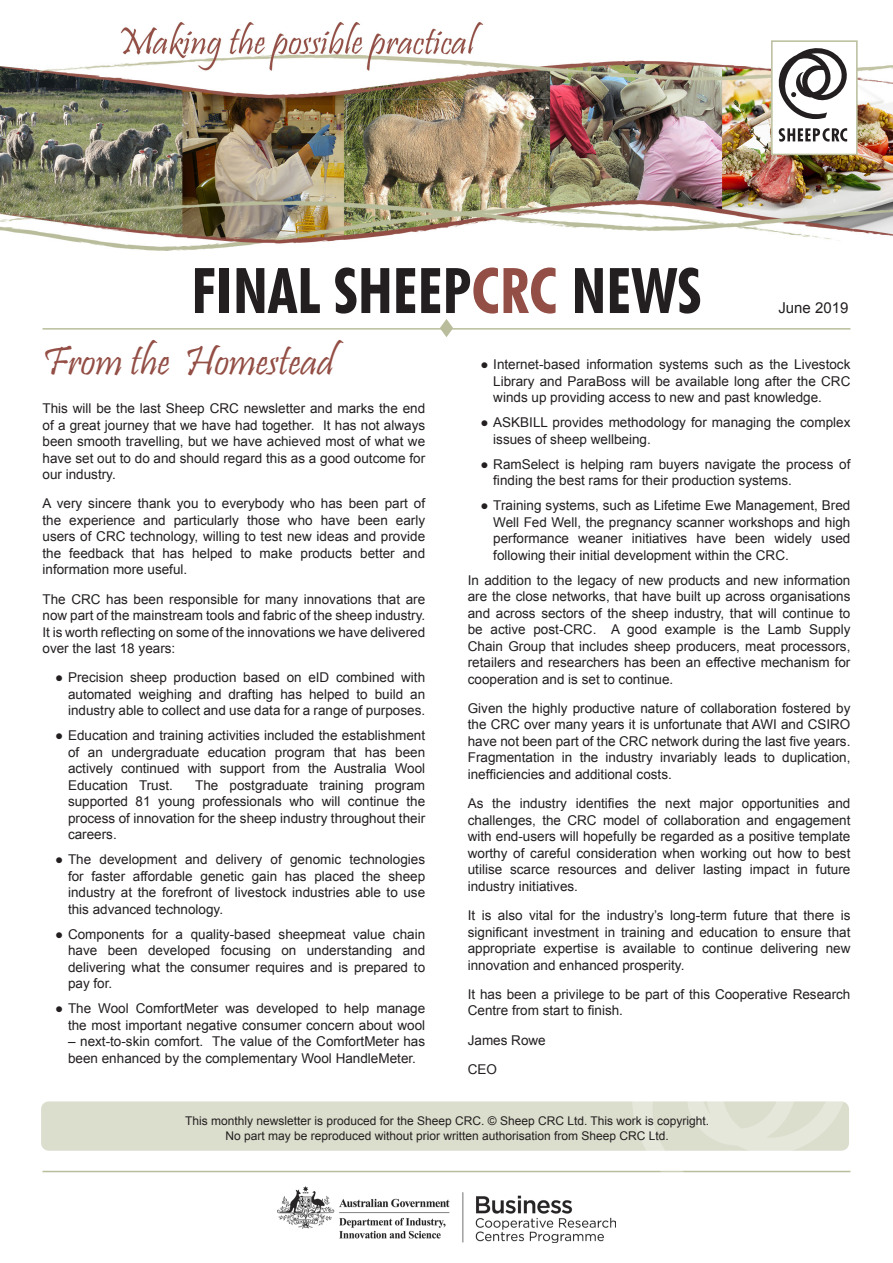
<style>
.page{position:relative;width:893px;height:1263px;background:#fff}
.page>*{position:absolute;margin:0;border:0;box-sizing:border-box;transform-origin:0 0}
.t1{font:700 condensed 63px "Futura BT";color:#231f20}
.t2{font:42px "Pristina";color:#934e45}
.t3{font:15px "Arial";color:#231f20}
.main_paragraph{font:13.5px/16.5px "Arial";color:#231f20;text-align:justify}
.t4{font:12px "Arial";color:#231f20}
.s1{color:#934e45}
</style>
<div class="page">
<svg style="left:440px;top:319px;width:13px;height:18px"></svg>
<hr style="left:43px;top:328px;width:807px;height:2px;background:#b9bd9b">
<hr style="left:43px;top:1171px;width:807px;height:1px;background:#b9bd9b">
<img style="left:278px;top:1186px;width:337px;height:56px">
<div style="left:41px;top:1101px;width:808px;height:50px;background:#dcdecd"></div>
<svg style="left:629px;top:1101px;width:221px;height:72px"></svg>
<img style="left:0;top:22px;width:893px;height:228px">
<div style="left:772px;top:41px;width:85px;height:113px;background:#fff"></div>
<svg style="left:779px;top:128px;width:68px;height:14px"></svg>
<svg style="left:779px;top:48px;width:68px;height:71px"></svg>
<div style="left:771px;top:40px;width:87px;height:115px;border:2px solid #b9bd9b"></div>
<p class="t1" style="left:191px;top:252px;width:512px">FINAL SHEEP<span class="s1">CRC</span> NEWS</p>
<p class="t3" style="left:778px;top:298px;width:72px">June 2019</p>
<p class="t2" style="left:43px;top:338px;width:293px">From the Homestead</p>
<p class="main_paragraph" style="left:43px;top:400px;width:384px">This will be the last Sheep CRC newsletter and marks the end of a great journey that we have had together. It has not always been smooth travelling, but we have achieved most of what we have set out to do and should regard this as a good outcome for our industry.</p>
<p class="main_paragraph" style="left:43px;top:495px;width:384px">A very sincere thank you to everybody who has been part of the experience and particularly those who have been early users of CRC technology, willing to test new ideas and provide the feedback that has helped to make products better and information more useful.</p>
<p class="main_paragraph" style="left:43px;top:591px;width:384px">The CRC has been responsible for many innovations that are now part of the mainstream tools and fabric of the sheep industry.<br>It is worth reflecting on some of the innovations we have delivered over the last 18 years:</p>
<p class="main_paragraph" style="left:68px;top:669px;width:359px;text-indent:-13px">● Precision sheep production based on eID combined with automated weighing and drafting has helped to build an industry able to collect and use data for a range of purposes.</p>
<p class="main_paragraph" style="left:68px;top:727px;width:359px;text-indent:-13px">● Education and training activities included the establishment of an undergraduate education program that has been actively continued with support from the Australia Wool Education Trust.</p>
<p class="main_paragraph" style="left:68px;top:777px;width:359px;text-indent:127px">The postgraduate training program supported 81 young professionals who will continue the process of innovation for the sheep industry throughout their careers.</p>
<p class="main_paragraph" style="left:68px;top:851px;width:359px;text-indent:-13px">● The development and delivery of genomic technologies for faster affordable genetic gain has placed the sheep industry at the forefront of livestock industries able to use this advanced technology.</p>
<p class="main_paragraph" style="left:68px;top:926px;width:359px;text-indent:-13px">● Components for a quality-based sheepmeat value chain have been developed focusing on understanding and delivering what the consumer requires and is prepared to pay for.</p>
<p class="main_paragraph" style="left:55px;top:1000px;width:371px;text-align:right">● The Wool ComfortMeter was developed to help manage the most important negative consumer concern about wool</p>
<p class="main_paragraph" style="left:68px;top:1033px;width:359px">– next-to-skin comfort. The value of the ComfortMeter has been enhanced by the complementary Wool HandleMeter.</p>
<p class="main_paragraph" style="left:493px;top:356px;width:359px;text-indent:-13px">● Internet-based information systems such as the Livestock Library and ParaBoss will be available long after the CRC winds up providing access to new and past knowledge.</p>
<p class="main_paragraph" style="left:493px;top:414px;width:359px;text-indent:-13px">● ASKBILL provides methodology for managing the complex issues of sheep wellbeing.</p>
<p class="main_paragraph" style="left:493px;top:456px;width:359px;text-indent:-13px">● RamSelect is helping ram buyers navigate the process of finding the best rams for their production systems.</p>
<p class="main_paragraph" style="left:493px;top:497px;width:359px;text-indent:-13px">● Training systems, such as Lifetime Ewe Management, Bred Well Fed Well, the pregnancy scanner workshops and high performance weaner initiatives have been widely used following their initial development within the CRC.</p>
<p class="main_paragraph" style="left:468px;top:572px;width:384px">In addition to the legacy of new products and new information are the close networks, that have built up across organisations and across sectors of the sheep industry, that will continue to be active post-CRC. A good example is the Lamb Supply Chain Group that includes sheep producers, meat processors, retailers and researchers has been an effective mechanism for cooperation and is set to continue.</p>
<p class="main_paragraph" style="left:468px;top:700px;width:384px">Given the highly productive nature of collaboration fostered by the CRC over many years it is unfortunate that AWI and CSIRO have not been part of the CRC network during the last five years.<br>Fragmentation in the industry invariably leads to duplication, inefficiencies and additional costs.</p>
<p class="main_paragraph" style="left:468px;top:795px;width:384px">As the industry identifies the next major opportunities and challenges, the CRC model of collaboration and engagement with end-users will hopefully be regarded as a positive template worthy of careful consideration when working out how to best utilise scarce resources and deliver lasting impact in future industry initiatives.</p>
<p class="main_paragraph" style="left:468px;top:907px;width:384px">It is also vital for the industry’s long-term future that there is significant investment in training and education to ensure that appropriate expertise is available to continue delivering new innovation and enhanced prosperity.</p>
<p class="main_paragraph" style="left:468px;top:986px;width:384px">It has been a privilege to be part of this Cooperative Research<br>Centre from start to finish.</p>
<p class="main_paragraph" style="left:468px;top:1032px;width:80px">James Rowe</p>
<p class="main_paragraph" style="left:468px;top:1061px;width:31px">CEO</p>
<p class="t4" style="left:185px;top:1113px;width:526px">This monthly newsletter is produced for the Sheep CRC. © Sheep CRC Ltd. This work is copyright.</p>
<p class="t4" style="left:225px;top:1127px;width:445px">No part may be reproduced without prior written authorisation from Sheep CRC Ltd.</p>
</div>
